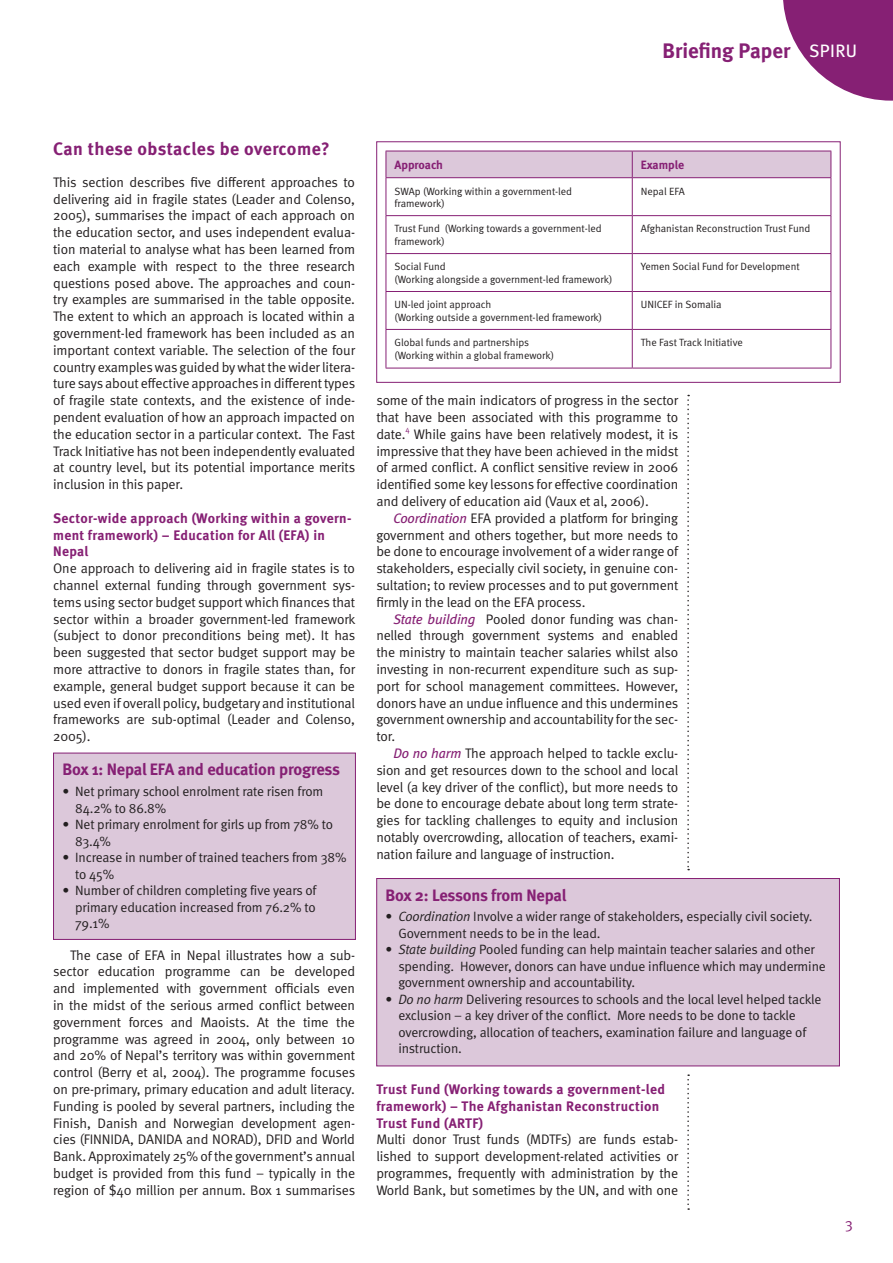
<style>
.page{position:relative;width:893px;height:1263px;background:#fff}
.page>*{position:absolute;margin:0;border:0;box-sizing:border-box;transform-origin:0 0}
.t1{font:700 21px "Meta";color:#862074}
.t2{font:700 18px "Meta";letter-spacing:.02em;color:#862074}
.t3{font:700 16.5px "Meta";letter-spacing:-.01em;color:#862074}
.t4{font:15px "Meta Normal Expert";color:#862074}
.t5{font:13.8px/16.8px "Meta Normal";letter-spacing:-.01em;color:#231f20;text-align:justify}
.t6{font:700 13.8px/16.8px "Meta";letter-spacing:.025em;color:#862074}
.t7{font:13.5px/16.5px "Meta Normal";letter-spacing:-.01em;color:#231f20}
.t8{font:700 12px "Meta";letter-spacing:-.005em;color:#862074}
.t9{font:10.5px/12.6px "Meta Normal";color:#231f20}
.t10{font:8.1px "Meta Normal";color:#862074}
.s1{font-weight:400;font-size:18px;color:#fff}
.s2{font-family:"Meta";font-style:italic;color:#862074}
.s3{font-style:italic}
</style>
<div class="page">
<svg style="left:783px;top:0;width:110px;height:101px"></svg>
<svg style="left:687px;top:395px;width:2px;height:475px"></svg>
<div style="left:54px;top:753px;width:301px;height:186px;background:#dcc8da"></div>
<div style="left:53px;top:753px;width:303px;height:187px;border:1px solid #862074"></div>
<div style="left:386px;top:151px;width:446px;height:27px;background:#dcc8da"></div>
<hr style="left:386px;top:177px;width:246px;height:1px;background:#862074">
<hr style="left:386px;top:178px;width:1px;height:37px;background:#862074">
<hr style="left:632px;top:177px;width:199px;height:1px;background:#862074">
<hr style="left:632px;top:178px;width:1px;height:37px;background:#862074">
<hr style="left:831px;top:178px;width:1px;height:37px;background:#862074">
<hr style="left:386px;top:215px;width:246px;height:1px;background:#862074">
<hr style="left:386px;top:216px;width:1px;height:37px;background:#862074">
<hr style="left:632px;top:215px;width:199px;height:1px;background:#862074">
<hr style="left:632px;top:216px;width:1px;height:37px;background:#862074">
<hr style="left:831px;top:216px;width:1px;height:37px;background:#862074">
<hr style="left:386px;top:253px;width:246px;height:1px;background:#862074">
<hr style="left:386px;top:254px;width:1px;height:37px;background:#862074">
<hr style="left:632px;top:253px;width:199px;height:1px;background:#862074">
<hr style="left:632px;top:254px;width:1px;height:37px;background:#862074">
<hr style="left:831px;top:254px;width:1px;height:37px;background:#862074">
<hr style="left:386px;top:291px;width:246px;height:1px;background:#862074">
<hr style="left:386px;top:292px;width:1px;height:37px;background:#862074">
<hr style="left:632px;top:291px;width:199px;height:1px;background:#862074">
<hr style="left:632px;top:292px;width:1px;height:37px;background:#862074">
<hr style="left:831px;top:292px;width:1px;height:37px;background:#862074">
<hr style="left:386px;top:329px;width:246px;height:1px;background:#862074">
<hr style="left:386px;top:330px;width:1px;height:38px;background:#862074">
<hr style="left:632px;top:329px;width:199px;height:1px;background:#862074">
<hr style="left:632px;top:330px;width:1px;height:38px;background:#862074">
<hr style="left:831px;top:330px;width:1px;height:38px;background:#862074">
<hr style="left:386px;top:368px;width:246px;height:1px;background:#862074">
<hr style="left:632px;top:368px;width:199px;height:1px;background:#862074">
<div style="left:376px;top:141px;width:465px;height:242px;border:1px solid #862074"></div>
<div style="left:377px;top:878px;width:462px;height:188px;background:#dcc8da"></div>
<div style="left:376px;top:878px;width:464px;height:188px;border:1px solid #862074"></div>
<svg style="left:687px;top:1074px;width:2px;height:136px"></svg>
<h1 class="t1" style="left:662px;top:38px;width:196px">Briefing Paper <span class="s1">SPIRU</span></h1>
<h2 class="t2" style="left:53px;top:137px;width:278px">Can these obstacles be overcome?</h2>
<p class="t5" style="left:53px;top:173px;width:304px">This section describes five different approaches to delivering aid in fragile states (Leader and Colenso, 2005), summarises the impact of each approach on the education sector, and uses independent evalua&shy;tion material to analyse what has been learned from each example with respect to the three research questions posed above. The approaches and coun&shy;try examples are summarised in the table opposite.<br>The extent to which an approach is located within a government-led framework has been included as an important context variable. The selection of the four country examples was guided by what the wider litera&shy;ture says about effective approaches in different types of fragile state contexts, and the existence of inde&shy;pendent evaluation of how an approach impacted on the education sector in a particular context. The Fast Track Initiative has not been independently evaluated at country level, but its potential importance merits inclusion in this paper.</p>
<p class="t6" style="left:53px;top:509px;width:300px">Sector-wide approach (Working within a govern&shy;ment framework) – Education for All (EFA) in<br>Nepal</p>
<p class="t5" style="left:53px;top:560px;width:304px">One approach to delivering aid in fragile states is to channel external funding through government sys&shy;tems using sector budget support which finances that sector within a broader government-led framework (subject to donor preconditions being met). It has been suggested that sector budget support may be more attractive to donors in fragile states than, for example, general budget support because it can be used even if overall policy, budgetary and institutional frameworks are sub-optimal (Leader and Colenso, 2005).</p>
<p class="t3" style="left:62px;top:759px;width:279px">Box 1: Nepal EFA and education progress</p>
<p class="t7" style="left:75px;top:783px;width:250px;text-indent:-13px">• Net primary school enrolment rate risen from<br>84.2% to 86.8%</p>
<p class="t7" style="left:75px;top:816px;width:259px;text-indent:-13px">• Net primary enrolment for girls up from 78% to<br>83.4%</p>
<p class="t7" style="left:75px;top:849px;width:273px;text-indent:-13px">• Increase in number of trained teachers from 38% to 45%</p>
<p class="t7" style="left:75px;top:882px;width:243px;text-align:justify;text-indent:-13px">• Number of children completing five years of primary education increased from 76.2% to 79.1%</p>
<p class="t5" style="left:53px;top:946px;width:304px;text-indent:17px">The case of EFA in Nepal illustrates how a sub&shy;sector education programme can be developed and implemented with government officials even in the midst of the serious armed conflict between government forces and Maoists. At the time the programme was agreed in 2004, only between 10 and 20% of Nepal’s territory was within government control (Berry et al, 2004). The programme focuses on pre-primary, primary education and adult literacy.<br>Funding is pooled by several partners, including the Finish, Danish and Norwegian development agen&shy;cies (FINNIDA, DANIDA and NORAD), DFID and World Bank. Approximately 25% of the government’s annual budget is provided from this fund – typically in the region of $40 million per annum. Box 1 summarises</p>
<p class="t8" style="left:394px;top:157px;width:50px">Approach</p>
<p class="t8" style="left:641px;top:157px;width:45px">Example</p>
<p class="t9" style="left:394px;top:184px;width:179px">SWAp (Working within a government-led framework)</p>
<p class="t9" style="left:641px;top:184px;width:46px">Nepal EFA</p>
<p class="t9" style="left:394px;top:222px;width:209px">Trust Fund (Working towards a government-led framework)</p>
<p class="t9" style="left:641px;top:222px;width:171px">Afghanistan Reconstruction Trust Fund</p>
<p class="t9" style="left:394px;top:260px;width:219px">Social Fund<br>(Working alongside a government-led framework)</p>
<p class="t9" style="left:641px;top:260px;width:160px">Yemen Social Fund for Development</p>
<p class="t9" style="left:394px;top:298px;width:209px">UN-led joint approach<br>(Working outside a government-led framework)</p>
<p class="t9" style="left:641px;top:298px;width:82px">UNICEF in Somalia</p>
<p class="t9" style="left:394px;top:336px;width:161px">Global funds and partnerships (Working within a global framework)</p>
<p class="t9" style="left:641px;top:336px;width:104px">The Fast Track Initiative</p>
<p class="t5" style="left:376px;top:392px;width:303px">some of the main indicators of progress in the sector that have been associated with this programme to date.</p>
<p class="t10" style="left:405px;top:424px;width:6px">4</p>
<p class="t5" style="left:376px;top:425px;width:304px;text-indent:38px">While gains have been relatively modest, it is impressive that they have been achieved in the midst of armed conflict. A conflict sensitive review in 2006 identified some key lessons for effective coordination and delivery of education aid (Vaux et al, 2006).</p>
<p class="t5" style="left:376px;top:509px;width:303px;text-indent:17px"><span class="s2">Coordination</span> EFA provided a platform for bringing government and others together, but more needs to be done to encourage involvement of a wider range of stakeholders, especially civil society, in genuine con&shy;sultation; to review processes and to put government firmly in the lead on the EFA process.</p>
<p class="t5" style="left:376px;top:610px;width:304px;text-indent:17px"><span class="s2">State building</span> Pooled donor funding was chan&shy;nelled through government systems and enabled the ministry to maintain teacher salaries whilst also investing in non-recurrent expenditure such as sup&shy;port for school management committees. However, donors have an undue influence and this undermines government ownership and accountability for the sec&shy;tor.</p>
<p class="t5" style="left:376px;top:745px;width:304px;text-indent:17px"><span class="s2">Do no harm</span> The approach helped to tackle exclu&shy;sion and get resources down to the school and local level (a key driver of the conflict), but more needs to be done to encourage debate about long term strate&shy;gies for tackling challenges to equity and inclusion notably overcrowding, allocation of teachers, exami&shy;nation failure and language of instruction.</p>
<p class="t3" style="left:386px;top:884px;width:182px">Box 2: Lessons from Nepal</p>
<p class="t7" style="left:398px;top:908px;width:416px;text-indent:-13px">• <span class="s3">Coordination</span> Involve a wider range of stakeholders, especially civil society.<br>Government needs to be in the lead.</p>
<p class="t7" style="left:398px;top:941px;width:429px;text-indent:-13px">• <span class="s3">State building</span> Pooled funding can help maintain teacher salaries and other spending. However, donors can have undue influence which may undermine government ownership and accountability.</p>
<p class="t7" style="left:398px;top:991px;width:425px;text-indent:-13px">• <span class="s3">Do no harm</span> Delivering resources to schools and the local level helped tackle exclusion − a key driver of the conflict. More needs to be done to tackle overcrowding, allocation of teachers, examination failure and language of instruction.</p>
<p class="t6" style="left:376px;top:1080px;width:290px">Trust Fund (Working towards a government-led framework) – The Afghanistan Reconstruction<br>Trust Fund (ARTF)</p>
<p class="t5" style="left:376px;top:1131px;width:303px">Multi donor Trust funds (MDTFs) are funds estab&shy;lished to support development-related activities or programmes, frequently with administration by the World Bank, but sometimes by the UN, and with one</p>
<p class="t4" style="left:845px;top:1218px;width:9px">3</p>
</div>
